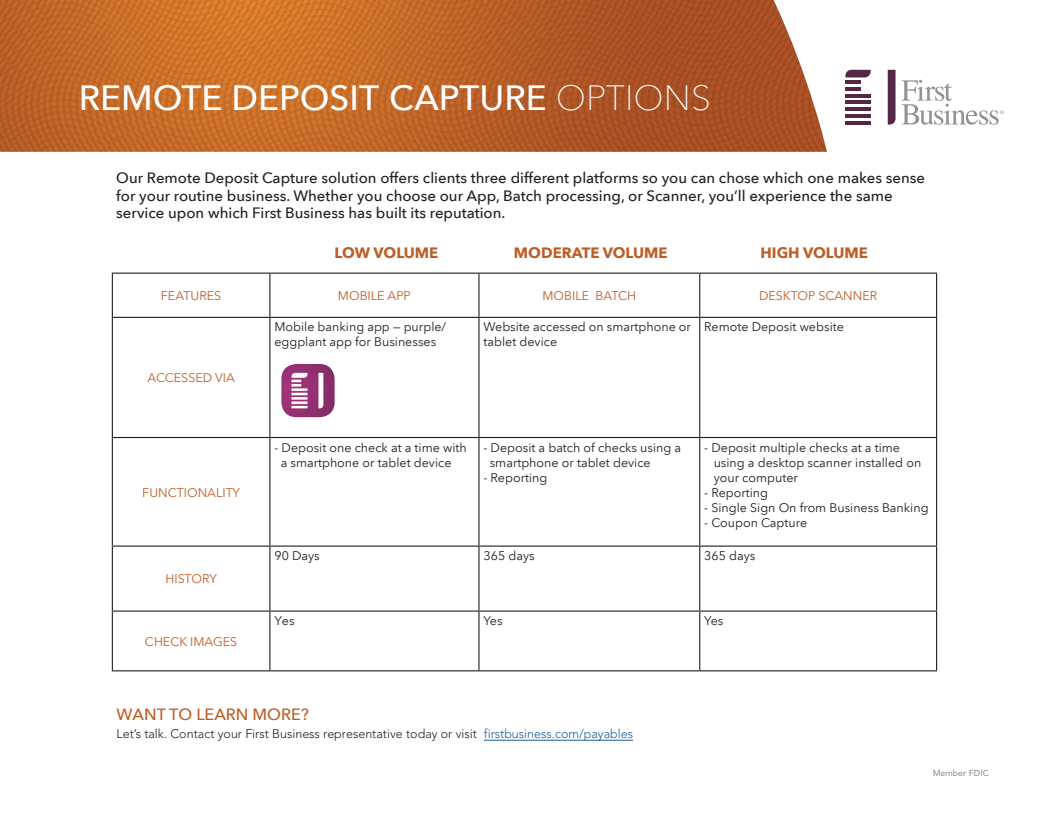
<style>
.page{position:relative;width:1058px;height:833px;background:#fff}
.page>*{position:absolute;margin:0;border:0;box-sizing:border-box;transform-origin:0 0}
.t1{font:500 35px "Avenir Next LT Pro";color:#fff}
.t2{font:500 16.25px "Avenir Next LT Pro";color:#bd5e27}
.t3{font:500 15px/17.5px "Avenir Next LT Pro";color:#231f20}
.t4{font:700 15px "Avenir Next LT Pro";color:#bd5e27}
.t5{font:12.5px/15px "Avenir Next LT Pro";color:#231f20}
.t6{font:300 12.5px "Avenir LT Std";color:#231f20}
.t7{font:12.5px "Avenir Next LT Pro";color:#bd5e27}
.t8{font:500 8.75px "Avenir LT Std";color:#939598}
.s1{font-weight:100}
.s2{color:#175d9e}
</style>
<div class="page">
<svg style="left:111px;top:272px;width:827px;height:469px"></svg>
<img style="left:0;top:0;width:827px;height:152px">
<hr style="left:112px;top:272px;width:158px;height:2px;background:#231f20">
<hr style="left:112px;top:274px;width:1px;height:43px;background:#231f20">
<hr style="left:270px;top:272px;width:209px;height:2px;background:#231f20">
<hr style="left:269px;top:274px;width:1px;height:43px;background:#231f20">
<hr style="left:479px;top:272px;width:220px;height:2px;background:#231f20">
<hr style="left:478px;top:274px;width:1px;height:43px;background:#231f20">
<hr style="left:699px;top:272px;width:238px;height:2px;background:#231f20">
<hr style="left:699px;top:274px;width:1px;height:43px;background:#231f20">
<hr style="left:936px;top:274px;width:1px;height:43px;background:#231f20">
<hr style="left:112px;top:317px;width:158px;height:1px;background:#231f20">
<hr style="left:112px;top:318px;width:1px;height:119px;background:#231f20">
<hr style="left:270px;top:317px;width:209px;height:1px;background:#231f20">
<hr style="left:269px;top:318px;width:1px;height:119px;background:#231f20">
<hr style="left:479px;top:317px;width:220px;height:1px;background:#231f20">
<hr style="left:478px;top:318px;width:1px;height:119px;background:#231f20">
<hr style="left:699px;top:317px;width:238px;height:1px;background:#231f20">
<hr style="left:699px;top:318px;width:1px;height:119px;background:#231f20">
<hr style="left:936px;top:318px;width:1px;height:119px;background:#231f20">
<hr style="left:112px;top:437px;width:158px;height:1px;background:#231f20">
<hr style="left:112px;top:438px;width:1px;height:107px;background:#231f20">
<hr style="left:270px;top:437px;width:209px;height:1px;background:#231f20">
<hr style="left:269px;top:438px;width:1px;height:107px;background:#231f20">
<hr style="left:479px;top:437px;width:220px;height:1px;background:#231f20">
<hr style="left:478px;top:438px;width:1px;height:107px;background:#231f20">
<hr style="left:699px;top:437px;width:238px;height:1px;background:#231f20">
<hr style="left:699px;top:438px;width:1px;height:107px;background:#231f20">
<hr style="left:936px;top:438px;width:1px;height:107px;background:#231f20">
<hr style="left:112px;top:545px;width:158px;height:1px;background:#231f20">
<hr style="left:112px;top:546px;width:1px;height:64px;background:#231f20">
<hr style="left:270px;top:545px;width:209px;height:1px;background:#231f20">
<hr style="left:269px;top:546px;width:1px;height:64px;background:#231f20">
<hr style="left:479px;top:545px;width:220px;height:1px;background:#231f20">
<hr style="left:478px;top:546px;width:1px;height:64px;background:#231f20">
<hr style="left:699px;top:545px;width:238px;height:1px;background:#231f20">
<hr style="left:699px;top:546px;width:1px;height:64px;background:#231f20">
<hr style="left:936px;top:546px;width:1px;height:64px;background:#231f20">
<hr style="left:112px;top:610px;width:158px;height:1px;background:#231f20">
<hr style="left:112px;top:611px;width:1px;height:59px;background:#231f20">
<hr style="left:270px;top:610px;width:209px;height:1px;background:#231f20">
<hr style="left:269px;top:611px;width:1px;height:59px;background:#231f20">
<hr style="left:479px;top:610px;width:220px;height:1px;background:#231f20">
<hr style="left:478px;top:611px;width:1px;height:59px;background:#231f20">
<hr style="left:699px;top:610px;width:238px;height:1px;background:#231f20">
<hr style="left:699px;top:611px;width:1px;height:59px;background:#231f20">
<hr style="left:936px;top:611px;width:1px;height:59px;background:#231f20">
<hr style="left:112px;top:670px;width:158px;height:1px;background:#231f20">
<hr style="left:270px;top:670px;width:209px;height:1px;background:#231f20">
<hr style="left:479px;top:670px;width:220px;height:1px;background:#231f20">
<hr style="left:699px;top:670px;width:238px;height:1px;background:#231f20">
<hr style="left:845px;top:87px;width:15px;height:4px;background:#532745">
<hr style="left:845px;top:80px;width:15px;height:4px;background:#532745">
<hr style="left:845px;top:94px;width:25px;height:4px;background:#532745">
<hr style="left:845px;top:121px;width:25px;height:3px;background:#532745">
<hr style="left:845px;top:114px;width:25px;height:4px;background:#532745">
<hr style="left:845px;top:107px;width:25px;height:4px;background:#532745">
<hr style="left:845px;top:100px;width:25px;height:4px;background:#532745">
<svg style="left:845px;top:70px;width:25px;height:7px"></svg>
<svg style="left:887px;top:70px;width:8px;height:55px"></svg>
<svg style="left:901px;top:80px;width:102px;height:45px"></svg>
<img style="left:281px;top:364px;width:53px;height:53px">
<hr style="left:484px;top:739px;width:149px;height:1px;background:#175d9e">
<p class="t1" style="left:79px;top:77px;width:633px">REMOTE DEPOSIT CAPTURE <span class="s1">OPTIONS</span></p>
<p class="t3" style="left:116px;top:169px;width:810px">Our Remote Deposit Capture solution offers clients three different platforms so you can chose which one makes sense for your routine business. Whether you choose our App, Batch processing, or Scanner, you’ll experience the same service upon which First Business has built its reputation.</p>
<p class="t4" style="left:334px;top:243px;width:105px">LOW VOLUME</p>
<p class="t4" style="left:514px;top:243px;width:155px">MODERATE VOLUME</p>
<p class="t4" style="left:760px;top:243px;width:109px">HIGH VOLUME</p>
<p class="t7" style="left:161px;top:288px;width:62px">FEATURES</p>
<p class="t7" style="left:338px;top:288px;width:74px">MOBILE APP</p>
<p class="t7" style="left:542px;top:288px;width:95px">MOBILE BATCH</p>
<p class="t7" style="left:759px;top:288px;width:120px">DESKTOP SCANNER</p>
<p class="t7" style="left:147px;top:370px;width:89px">ACCESSED VIA</p>
<p class="t7" style="left:142px;top:484px;width:99px">FUNCTIONALITY</p>
<p class="t7" style="left:166px;top:571px;width:53px">HISTORY</p>
<p class="t7" style="left:145px;top:633px;width:94px">CHECK IMAGES</p>
<p class="t5" style="left:274px;top:319px;width:173px">Mobile banking app — purple/ eggplant app for Businesses</p>
<p class="t5" style="left:483px;top:319px;width:209px">Website accessed on smartphone or tablet device</p>
<p class="t5" style="left:704px;top:319px;width:141px">Remote Deposit website</p>
<p class="t5" style="left:281px;top:439px;width:187px;text-indent:-6px">- Deposit one check at a time with a smartphone or tablet device</p>
<p class="t5" style="left:490px;top:439px;width:193px;text-indent:-6px">- Deposit a batch of checks using a smartphone or tablet device</p>
<p class="t5" style="left:483px;top:469px;width:65px">- Reporting</p>
<p class="t5" style="left:713px;top:439px;width:209px;text-indent:-9px">- Deposit multiple checks at a time using a desktop scanner installed on your computer</p>
<p class="t5" style="left:704px;top:484px;width:65px">- Reporting</p>
<p class="t5" style="left:704px;top:499px;width:226px">- Single Sign On from Business Banking</p>
<p class="t5" style="left:704px;top:514px;width:104px">- Coupon Capture</p>
<p class="t5" style="left:274px;top:548px;width:47px">90 Days</p>
<p class="t5" style="left:483px;top:548px;width:53px">365 days</p>
<p class="t5" style="left:704px;top:548px;width:53px">365 days</p>
<p class="t5" style="left:274px;top:613px;width:22px">Yes</p>
<p class="t5" style="left:483px;top:613px;width:21px">Yes</p>
<p class="t5" style="left:704px;top:613px;width:21px">Yes</p>
<p class="t2" style="left:116px;top:705px;width:194px">WANT TO LEARN MORE?</p>
<p class="t6" style="left:116px;top:726px;width:518px">Let’s talk. Contact your First Business representative today or visit <span class="s2">firstbusiness.com/payables</span></p>
<p class="t8" style="left:932px;top:767px;width:58px">Member FDIC</p>
</div>
